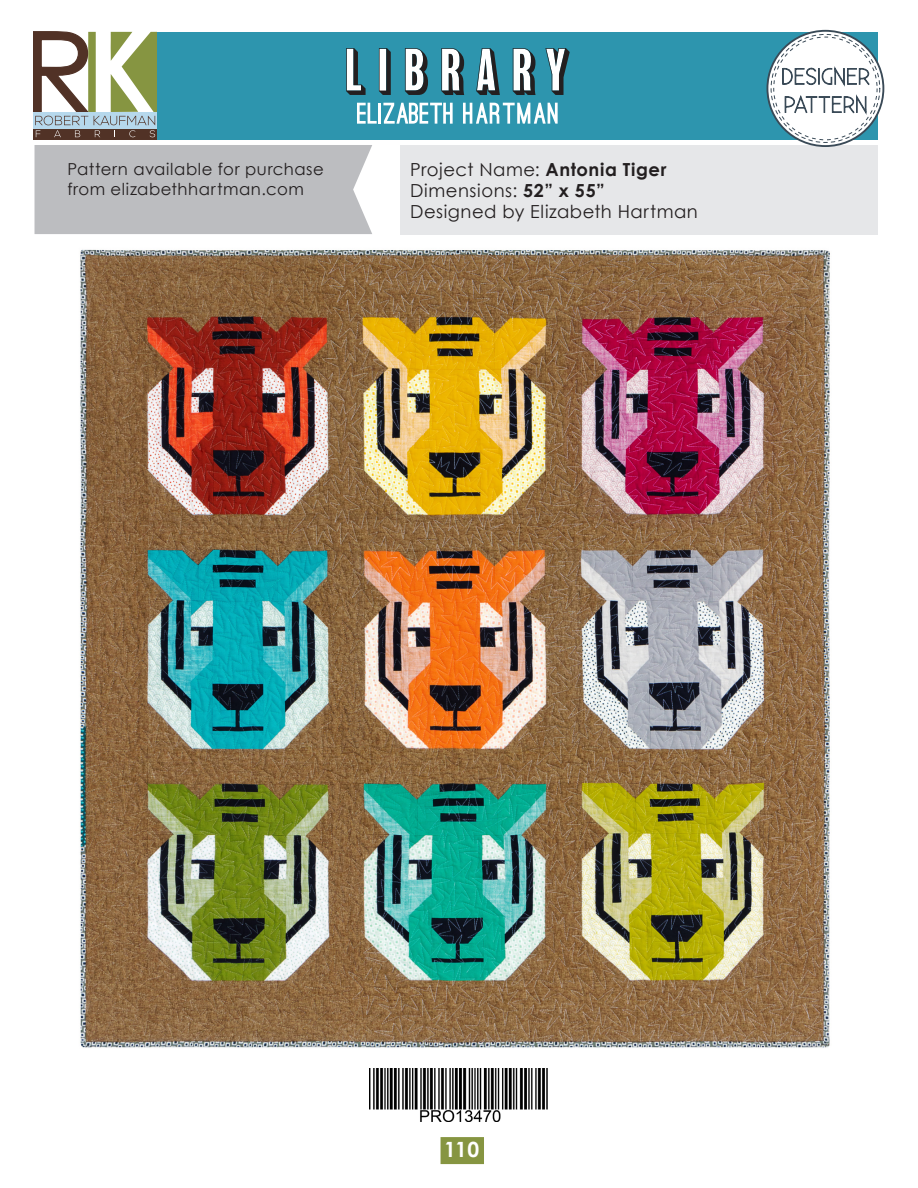
<style>
.page{position:relative;width:918px;height:1188px;background:#fff}
.page>*{position:absolute;margin:0;border:0;box-sizing:border-box;transform-origin:0 0}
.t1{font:700 21px "Century Gothic";color:#fff}
.t2{font:18px "Century Gothic";letter-spacing:.03em;color:#231f20}
.t3{font:16.5px/19.8px "Century Gothic";letter-spacing:.035em;color:#231f20}
.s1{font-weight:700}
</style>
<div class="page">
<div style="left:441px;top:1137px;width:43px;height:27px;background:#869541"></div>
<img style="left:369px;top:1068px;width:179px;height:54px">
<img style="left:80px;top:249px;width:750px;height:799px">
<div style="left:35px;top:145px;width:337px;height:89px;background:#bcbdc0"></div>
<div style="left:400px;top:145px;width:478px;height:89px;background:#e6e7e9"></div>
<div style="left:153px;top:32px;width:725px;height:107px;background:#2d95ae"></div>
<svg style="left:34px;top:32px;width:123px;height:107px"></svg>
<svg style="left:767px;top:31px;width:116px;height:115px"></svg>
<div style="left:767px;top:30px;width:117px;height:117px;border:2px solid #3a4a57;border-radius:50%"></div>
<svg style="left:771px;top:34px;width:109px;height:108px"></svg>
<div style="left:774px;top:37px;width:103px;height:103px;background:#fff;border-radius:50%"></div>
<svg style="left:782px;top:66px;width:88px;height:51px"></svg>
<svg style="left:357px;top:103px;width:20px;height:21px"></svg>
<hr style="left:379px;top:103px;width:2px;height:21px;background:#fff">
<svg style="left:383px;top:103px;width:70px;height:21px"></svg>
<svg style="left:463px;top:103px;width:95px;height:21px"></svg>
<svg style="left:346px;top:48px;width:20px;height:47px"></svg>
<svg style="left:379px;top:48px;width:12px;height:47px"></svg>
<svg style="left:405px;top:48px;width:23px;height:47px"></svg>
<svg style="left:441px;top:48px;width:23px;height:47px"></svg>
<svg style="left:476px;top:48px;width:24px;height:47px"></svg>
<svg style="left:513px;top:48px;width:23px;height:47px"></svg>
<svg style="left:545px;top:48px;width:25px;height:47px"></svg>
<p class="t3" style="left:67px;top:159px;width:258px">Pattern available for purchase from elizabethhartman.com</p>
<p class="t2" style="left:410px;top:157px;width:258px">Project Name: <span class="s1">Antonia Tiger</span></p>
<p class="t2" style="left:410px;top:178px;width:196px">Dimensions: <span class="s1">52” x 55”</span></p>
<p class="t2" style="left:410px;top:199px;width:289px">Designed by Elizabeth Hartman</p>
<p class="t1" style="left:444px;top:1134px;width:36px">110</p>
</div>
